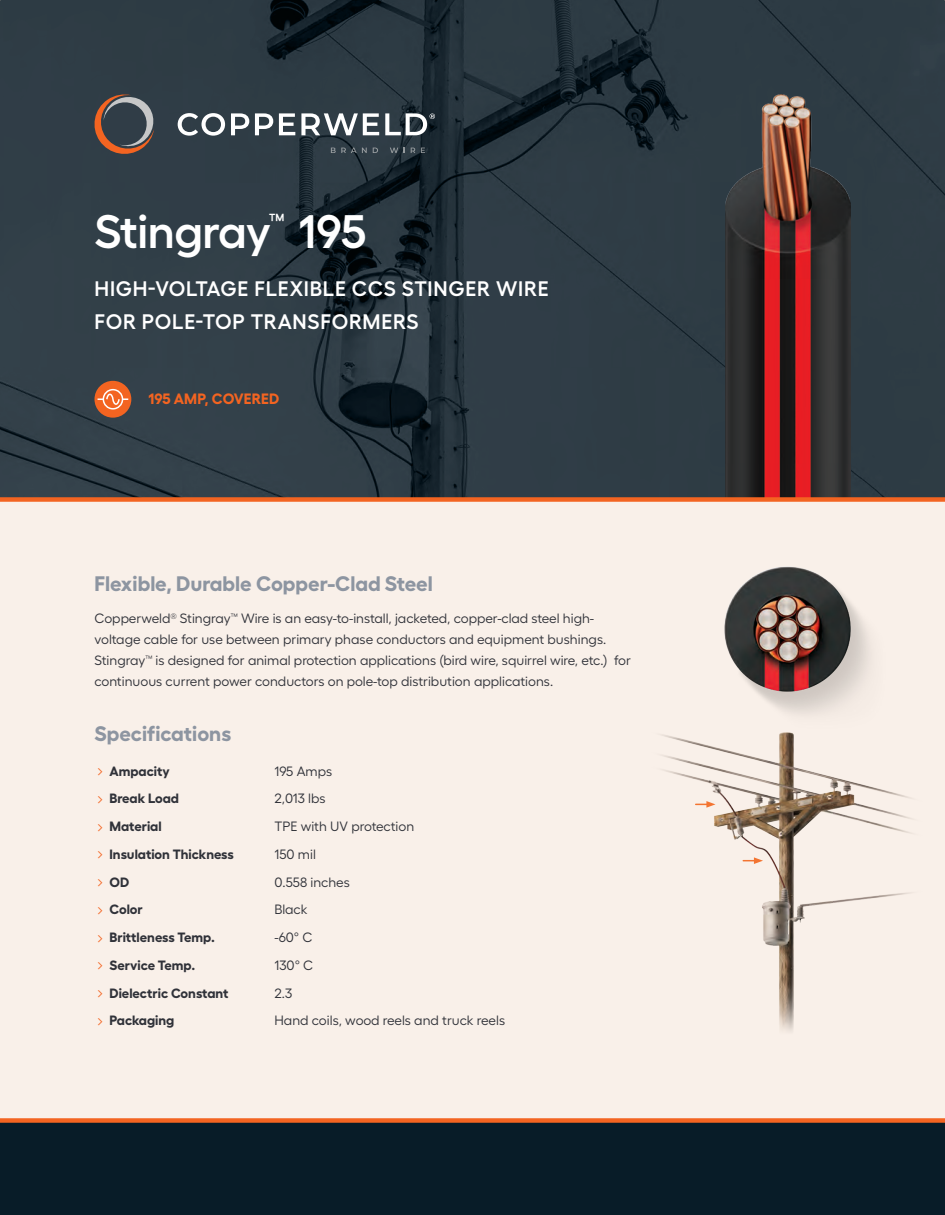
<style>
.page{position:relative;width:945px;height:1215px;background:#f9f0e9}
.page>*{position:absolute;margin:0;border:0;box-sizing:border-box;transform-origin:0 0}
.Small_Bullet{font:600 46.95px "Fellix U";letter-spacing:-.01em;color:#fff}
.Small_Bullet-2{font:600 21px "Fellix U";letter-spacing:.035em;color:#fff}
.Small_Body{font:700 21px "Fellix U";color:#8d95a1}
.Small_Bullet-3{font:600 17.55px "Fellix U";color:#fff}
.Small_Body-2{font:700 15px "Fellix U";letter-spacing:.005em;color:#f36421}
.Body{font:13.5px/21px "Fellix U";color:#303239}
.t1{font:700 13.5px "Fellix U";color:#303239}
</style>
<div class="page">
<svg style="left:0;top:0;width:945px;height:497px;background:#2b3942"></svg>
<img style="left:725px;top:95px;width:125px;height:402px">
<img style="left:724px;top:566px;width:147px;height:148px">
<div style="left:0;top:497px;width:945px;height:5px;background:#f36421"></div>
<div style="left:94px;top:381px;width:37px;height:37px;background:#f36421;border-radius:50%"></div>
<div style="left:103px;top:389px;width:20px;height:21px;border:2px solid #fff;border-radius:50%"></div>
<svg style="left:98px;top:393px;width:30px;height:13px"></svg>
<svg style="left:331px;top:148px;width:36px;height:5px"></svg>
<svg style="left:373px;top:148px;width:5px;height:5px"></svg>
<svg style="left:390px;top:148px;width:8px;height:5px"></svg>
<svg style="left:411px;top:148px;width:4px;height:5px"></svg>
<svg style="left:421px;top:148px;width:4px;height:5px"></svg>
<svg style="left:178px;top:113px;width:257px;height:23px;background:#798187"></svg>
<svg style="left:90px;top:93px;width:67px;height:65px;background:#595150"></svg>
<div style="left:0;top:1120px;width:945px;height:95px;background:#081c28"></div>
<div style="left:0;top:1118px;width:945px;height:5px;background:#f36421"></div>
<img style="left:662px;top:732px;width:250px;height:299px">
<svg style="left:743px;top:857px;width:20px;height:7px"></svg>
<svg style="left:696px;top:801px;width:20px;height:7px"></svg>
<p class="Small_Bullet" style="left:94px;top:195px;width:178px">Stingray</p>
<p class="Small_Bullet-3" style="left:269px;top:206px;width:17px">™</p>
<p class="Small_Bullet" style="left:299px;top:195px;width:69px">195</p>
<p class="Small_Bullet-2" style="left:95px;top:273px;width:456px">HIGH-VOLTAGE FLEXIBLE CCS STINGER WIRE</p>
<p class="Small_Bullet-2" style="left:95px;top:305px;width:326px">FOR POLE-TOP TRANSFORMERS</p>
<p class="Small_Body-2" style="left:148px;top:387px;width:132px">195 AMP, COVERED</p>
<p class="Small_Body" style="left:94px;top:567px;width:340px">Flexible, Durable Copper-Clad Steel</p>
<p class="Body" style="left:94px;top:607px;width:538px">Copperweld<sup>®</sup> Stingray<sup>™</sup> Wire is an easy-to-install, jacketed, copper-clad steel high&shy;voltage cable for use between primary phase conductors and equipment bushings.<br>Stingray<sup>™</sup> is designed for animal protection applications (bird wire, squirrel wire, etc.) for continuous current power conductors on pole-top distribution applications.</p>
<p class="Small_Body" style="left:94px;top:717px;width:138px">Specifications</p>
<p class="t1" style="left:94px;top:760px;width:77px"><sub>▻</sub> Ampacity</p>
<p class="Body" style="left:274px;top:759px;width:59px">195 Amps</p>
<p class="t1" style="left:94px;top:788px;width:86px"><sub>▻</sub> Break Load</p>
<p class="Body" style="left:274px;top:787px;width:53px">2,013 lbs</p>
<p class="t1" style="left:94px;top:815px;width:69px"><sub>▻</sub> Material</p>
<p class="Body" style="left:274px;top:814px;width:141px">TPE with UV protection</p>
<p class="t1" style="left:94px;top:843px;width:141px"><sub>▻</sub> Insulation Thickness</p>
<p class="Body" style="left:274px;top:842px;width:43px">150 mil</p>
<p class="t1" style="left:94px;top:871px;width:36px"><sub>▻</sub> OD</p>
<p class="Body" style="left:274px;top:870px;width:77px">0.558 inches</p>
<p class="t1" style="left:94px;top:899px;width:50px"><sub>▻</sub> Color</p>
<p class="Body" style="left:274px;top:898px;width:34px">Black</p>
<p class="t1" style="left:94px;top:926px;width:122px"><sub>▻</sub> Brittleness Temp.</p>
<p class="Body" style="left:274px;top:925px;width:40px">-60° C</p>
<p class="t1" style="left:94px;top:954px;width:102px"><sub>▻</sub> Service Temp.</p>
<p class="Body" style="left:274px;top:953px;width:40px">130° C</p>
<p class="t1" style="left:94px;top:982px;width:135px"><sub>▻</sub> Dielectric Constant</p>
<p class="Body" style="left:274px;top:981px;width:19px">2.3</p>
<p class="t1" style="left:94px;top:1010px;width:81px"><sub>▻</sub> Packaging</p>
<p class="Body" style="left:274px;top:1009px;width:232px">Hand coils, wood reels and truck reels</p>
</div>
